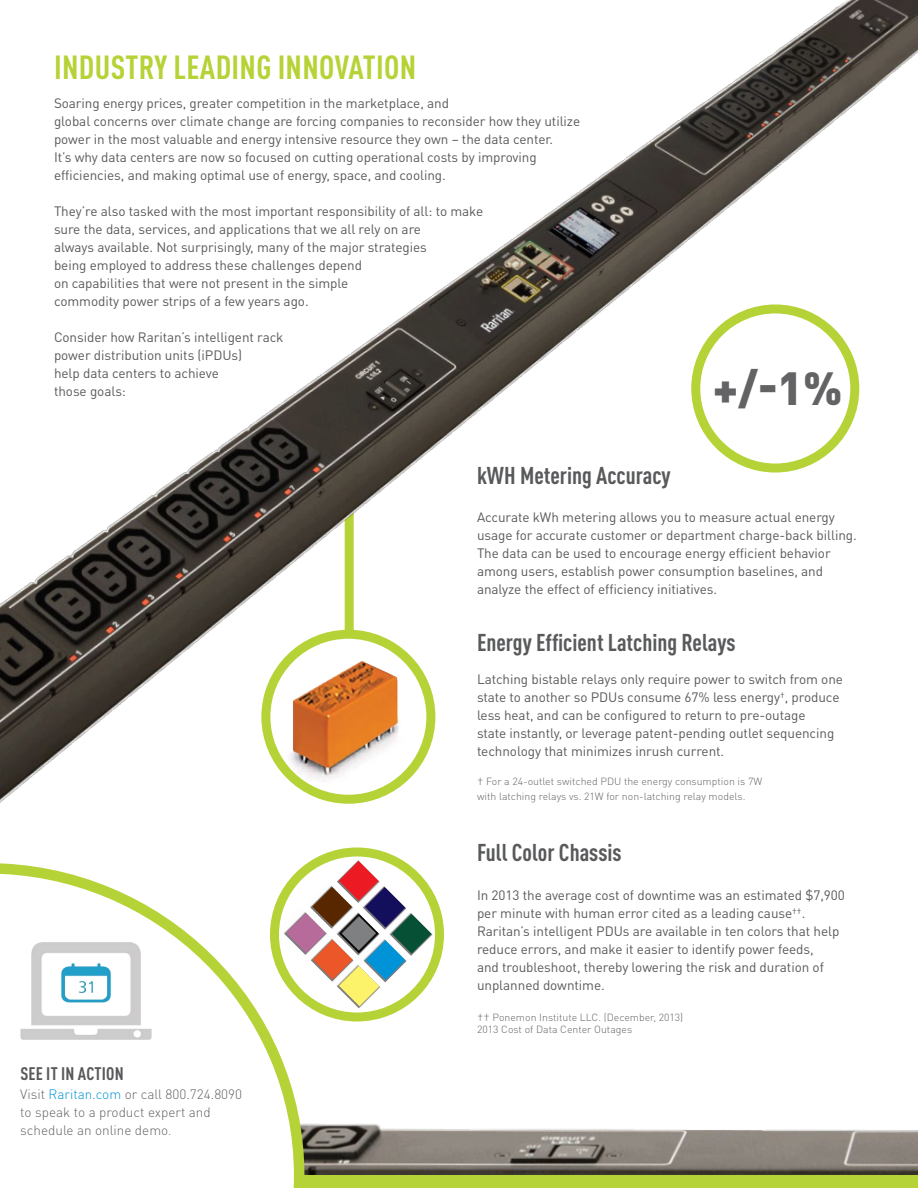
<style>
.page{position:relative;width:918px;height:1188px;background:#fff}
.page>*{position:absolute;margin:0;border:0;box-sizing:border-box;transform-origin:0 0}
.t1{font:900 45.9px "DIN Pro";color:#636365}
.t2{font:700 condensed 33px "DIN Pro";letter-spacing:.01em;color:#b5d336}
.t3{font:700 condensed 24px "DIN Pro";color:#58595b}
.t4{font:700 condensed 18px "DIN Pro";letter-spacing:.01em;color:#58595b}
.t5{font:13.5px/18px "DIN Pro";letter-spacing:-.005em;color:#58595b}
.t6{font:300 13.5px/18px "DIN Pro";color:#636365}
.t7{font:300 10.35px/12.6px "DIN Pro";color:#636365}
.s1{color:#0194d3}
.s2{font-size:12px}
</style>
<div class="page">
<img style="left:304px;top:985px;width:614px;height:190px">
<svg style="left:275px;top:852px;width:165px;height:165px"></svg>
<div style="left:270px;top:847px;width:174px;height:175px;border:9px solid #b5d336;border-radius:50%"></div>
<img style="left:407px;top:903px;width:26px;height:54px">
<img style="left:307px;top:903px;width:100px;height:79px">
<img style="left:304px;top:908px;width:78px;height:102px">
<svg style="left:119px;top:903px;width:185px;height:285px"></svg>
<img style="left:0;top:0;width:918px;height:903px">
<div style="left:696px;top:309px;width:159px;height:159px;background:#fff;border-radius:50%"></div>
<div style="left:691px;top:304px;width:168px;height:169px;border:9px solid #b5d336;border-radius:50%"></div>
<img style="left:20px;top:939px;width:138px;height:111px">
<div style="left:297px;top:1175px;width:621px;height:13px;background:#b5d336"></div>
<h2 class="t2" style="left:54px;top:47px;width:364px">INDUSTRY LEADING INNOVATION</h2>
<p class="t5" style="left:54px;top:94px;width:528px">Soaring energy prices, greater competition in the marketplace, and<br>global concerns over climate change are forcing companies to reconsider how they utilize power in the most valuable and energy intensive resource they own – the data center.<br>It’s why data centers are now so focused on cutting operational costs by improving efficiencies, and making optimal use of energy, space, and cooling.</p>
<p class="t5" style="left:54px;top:202px;width:431px">They’re also tasked with the most important responsibility of all: to make sure the data, services, and applications that we all rely on are<br>always available. Not surprisingly, many of the major strategies<br>being employed to address these challenges depend<br>on capabilities that were not present in the simple<br>commodity power strips of a few years ago.</p>
<p class="t5" style="left:54px;top:328px;width:231px">Consider how Raritan’s intelligent rack power distribution units (iPDUs)<br>help data centers to achieve<br>those goals:</p>
<h1 class="t1" style="left:713px;top:358px;width:131px">+/-1%</h1>
<h3 class="t3" style="left:477px;top:461px;width:195px">kWH Metering Accuracy</h3>
<p class="t5" style="left:477px;top:508px;width:381px">Accurate kWh metering allows you to measure actual energy usage for accurate customer or department charge-back billing.<br>The data can be used to encourage energy efficient behavior among users, establish power consumption baselines, and analyze the effect of efficiency initiatives.</p>
<h3 class="t3" style="left:477px;top:628px;width:260px">Energy Efficient Latching Relays</h3>
<p class="t5" style="left:477px;top:670px;width:368px">Latching bistable relays only require power to switch from one state to another so PDUs consume 67% less energy<sup>†</sup>, produce less heat, and can be configured to return to pre-outage<br>state instantly, or leverage patent-pending outlet sequencing technology that minimizes inrush current.</p>
<p class="t7" style="left:477px;top:773px;width:287px;line-height:15px">† For a 24-outlet switched PDU the energy consumption is 7W with latching relays vs. 21W for non-latching relay models.</p>
<h3 class="t4" style="left:20px;top:1062px;width:105px">SEE IT IN ACTION</h3>
<p class="t6" style="left:20px;top:1084px;width:223px">Visit <span class="s1">Raritan.com</span> or call 800.724.8090 to speak to a product expert and schedule an online demo<span class="s2">.</span></p>
<h3 class="t3" style="left:477px;top:838px;width:146px">Full Color Chassis</h3>
<p class="t5" style="left:477px;top:886px;width:369px">In 2013 the average cost of downtime was an estimated $7,900 per minute with human error cited as a leading cause<sup>††</sup>.<br>Raritan’s intelligent PDUs are available in ten colors that help reduce errors, and make it easier to identify power feeds,<br>and troubleshoot, thereby lowering the risk and duration of unplanned downtime.</p>
<p class="t7" style="left:477px;top:1010px;width:208px">†† Ponemon Institute LLC. (December, 2013)<br>2013 Cost of Data Center Outages</p>
</div>
